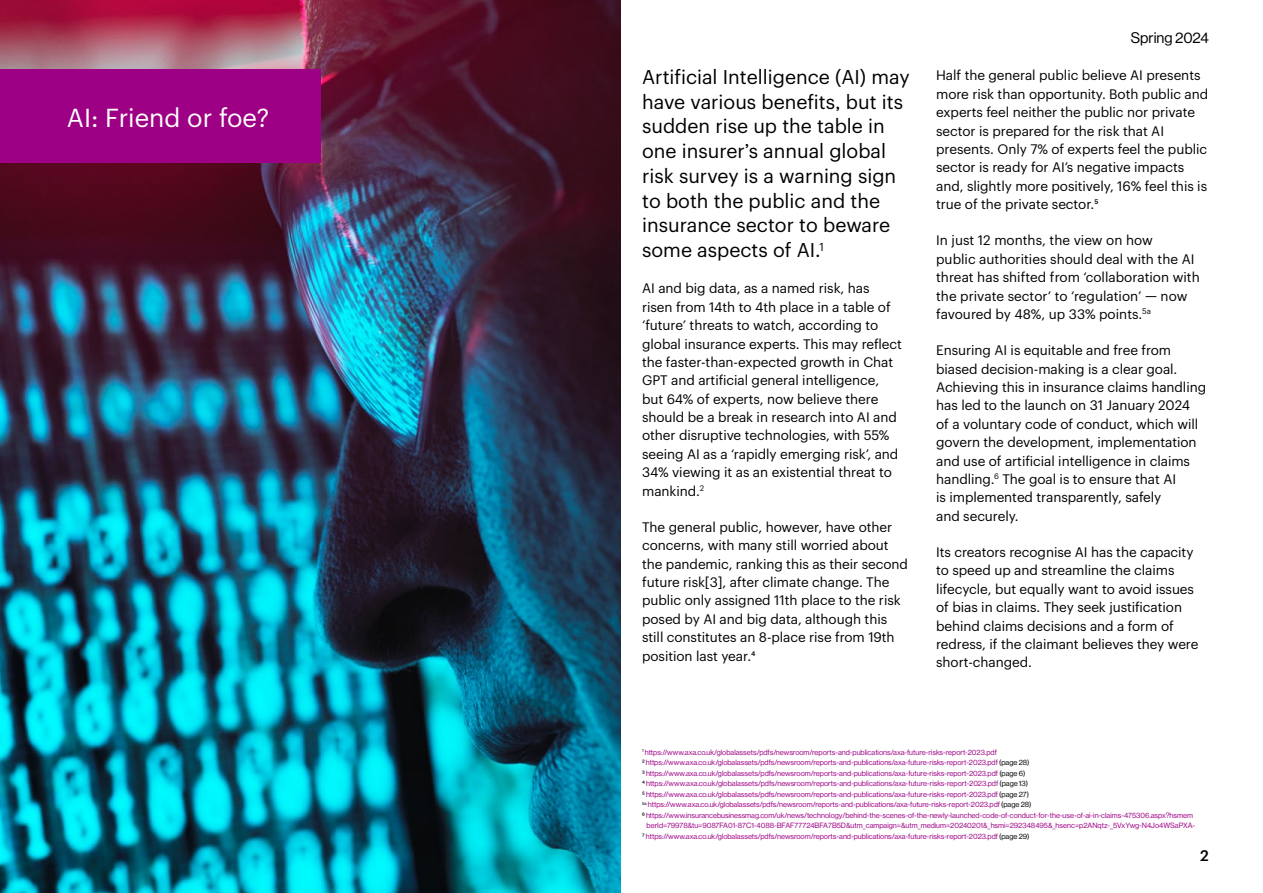
<style>
.page{position:relative;width:1263px;height:893px;background:#fff}
.page>*{position:absolute;margin:0;border:0;box-sizing:border-box;transform-origin:0 0}
.Subtitle__NHG_17_19{font:25.5px "Graphik";color:#fff}
.Intro_13_16_5{font:19.5px/24.8px "Graphik";color:#000}
.t1{font:15px "N Haas Grotesk DS Pro 55 Rg";color:#000}
.Subtitle__NHG_17_19-2{font:500 15px "Graphik";color:#000}
.Body_text_black{font:13.5px/18.3px "Graphik";letter-spacing:-.005em;color:#000}
.FootNote{font:7.5px/10.5px "N Haas Grotesk DS Pro 55 Rg";color:#9e0085;text-align:right}
.s1{color:#000}
</style>
<div class="page">
<img style="left:0;top:0;width:621px;height:893px">
<div style="left:0;top:69px;width:320px;height:94px;background:#9e0085"></div>
<p class="Subtitle__NHG_17_19" style="left:67px;top:98px;width:204px">AI: Friend or foe?</p>
<p class="Intro_13_16_5" style="left:642px;top:63px;width:269px">Artificial Intelligence (AI) may have various benefits, but its sudden rise up the table in one insurer’s annual global risk survey is a warning sign to both the public and the insurance sector to beware some aspects of AI.<sup>1</sup></p>
<p class="Body_text_black" style="left:642px;top:278px;width:261px">AI and big data, as a named risk, has risen from 14th to 4th place in a table of ‘future’ threats to watch, according to global insurance experts. This may reflect the faster-than-expected growth in Chat GPT and artificial general intelligence, but 64% of experts, now believe there should be a break in research into AI and other disruptive technologies, with 55% seeing AI as a ‘rapidly emerging risk’, and 34% viewing it as an existential threat to mankind.<sup>2</sup></p>
<p class="Body_text_black" style="left:642px;top:517px;width:267px">The general public, however, have other concerns, with many still worried about the pandemic, ranking this as their second future risk[3], after climate change. The public only assigned 11th place to the risk posed by AI and big data, although this still constitutes an 8-place rise from 19th position last year.4</p>
<p class="t1" style="left:1131px;top:30px;width:80px">Spring 2024</p>
<p class="Body_text_black" style="left:936px;top:65px;width:274px">Half the general public believe AI presents more risk than opportunity. Both public and experts feel neither the public nor private sector is prepared for the risk that AI presents. Only 7% of experts feel the public sector is ready for AI’s negative impacts and, slightly more positively, 16% feel this is true of the private sector.5</p>
<p class="Body_text_black" style="left:936px;top:230px;width:265px">In just 12 months, the view on how<br>public authorities should deal with the AI threat has shifted from ‘collaboration with the private sector’ to ‘regulation’ — now favoured by 48%, up 33% points.<sup>5a</sup></p>
<p class="Body_text_black" style="left:936px;top:340px;width:271px">Ensuring AI is equitable and free from biased decision-making is a clear goal.<br>Achieving this in insurance claims handling has led to the launch on 31 January 2024<br>of a voluntary code of conduct, which will govern the development, implementation and use of artificial intelligence in claims handling.<sup>6</sup> The goal is to ensure that AI<br>is implemented transparently, safely<br>and securely.</p>
<p class="Body_text_black" style="left:936px;top:542px;width:264px">Its creators recognise AI has the capacity to speed up and streamline the claims lifecycle, but equally want to avoid issues of bias in claims. They seek justification behind claims decisions and a form of redress, if the claimant believes they were short-changed.</p>
<p class="FootNote" style="left:642px;top:747px;width:356px"><sup>1</sup> https://www.axa.co.uk/globalassets/pdfs/newsroom/reports-and-publications/axa-future-risks-report-2023.pdf</p>
<p class="FootNote" style="left:642px;top:758px;width:389px"><span class="s1">2</span> https://www.axa.co.uk/globalassets/pdfs/newsroom/reports-and-publications/axa-future-risks-report-2023.pdf <span class="s1">(page 28)</span></p>
<p class="FootNote" style="left:642px;top:768px;width:385px"><span class="s1">3</span> https://www.axa.co.uk/globalassets/pdfs/newsroom/reports-and-publications/axa-future-risks-report-2023.pdf <span class="s1">(page 6)</span></p>
<p class="FootNote" style="left:642px;top:779px;width:387px"><span class="s1">4</span> https://www.axa.co.uk/globalassets/pdfs/newsroom/reports-and-publications/axa-future-risks-report-2023.pdf <span class="s1">(page 13)</span></p>
<p class="FootNote" style="left:642px;top:789px;width:388px"><span class="s1">5</span> https://www.axa.co.uk/globalassets/pdfs/newsroom/reports-and-publications/axa-future-risks-report-2023.pdf <span class="s1">(page 27)</span></p>
<p class="FootNote" style="left:642px;top:800px;width:391px"><sup>5a</sup> https://www.axa.co.uk/globalassets/pdfs/newsroom/reports-and-publications/axa-future-risks-report-2023.pdf <span class="s1">(page 28)</span></p>
<p class="FootNote" style="left:642px;top:810px;width:554px"><span class="s1">6</span> https://www.insurancebusinessmag.com/uk/news/technology/behind-the-scenes-of-the-newly-launched-code-of-conduct-for-the-use-of-ai-in-claims-475306.aspx?hsmem berId=79978&amp;tu=9087FA01-87C1-4088-BFAF77724BFA7B5D&amp;utm_campaign=&amp;utm_medium=20240201&amp;_hsmi=292348495&amp;_hsenc=p2ANqtz-_5VxYwg-N4Jo4WSaPXA-</p>
<p class="FootNote" style="left:642px;top:831px;width:389px"><span class="s1">7</span> https://www.axa.co.uk/globalassets/pdfs/newsroom/reports-and-publications/axa-future-risks-report-2023.pdf <span class="s1">(page 29)</span></p>
<p class="Subtitle__NHG_17_19-2" style="left:1200px;top:844px;width:10px">2</p>
</div>
